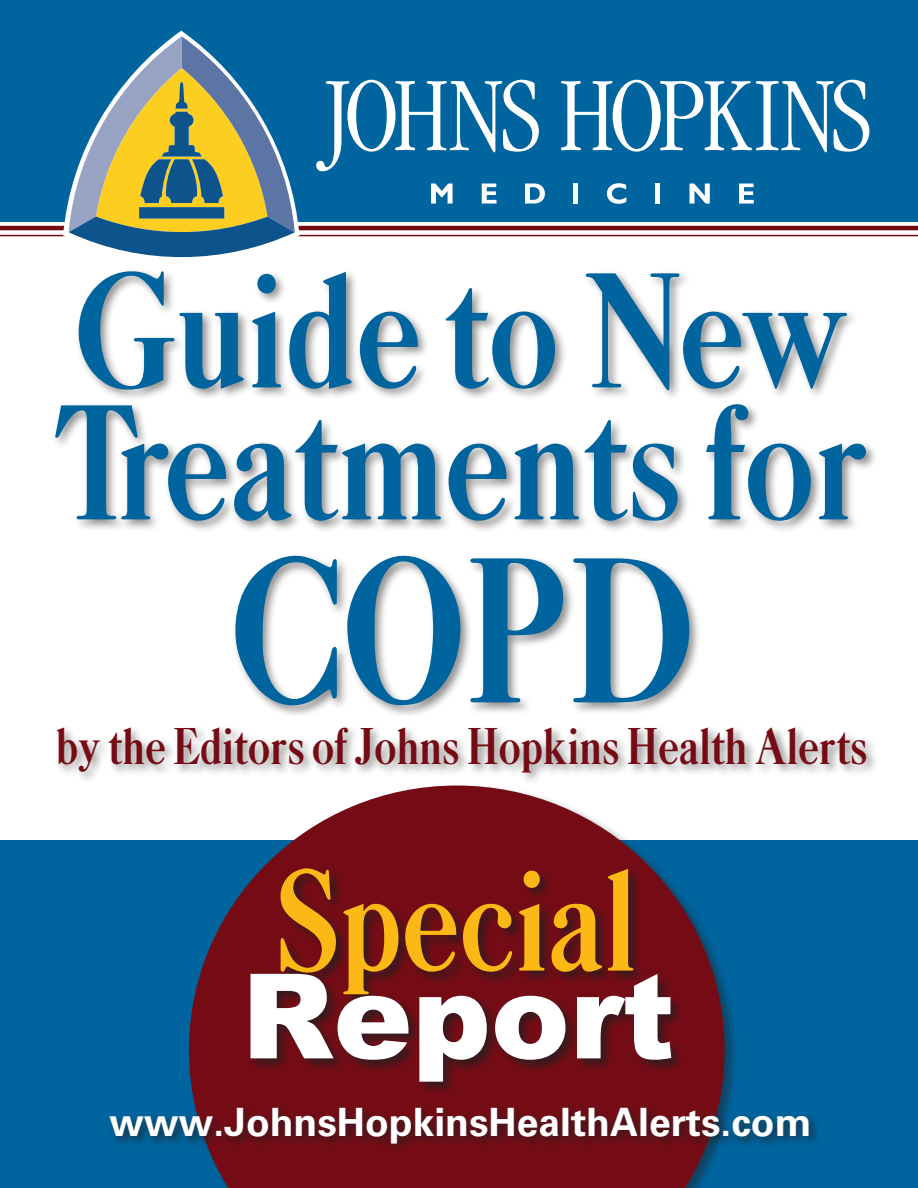
<style>
.page{position:relative;width:918px;height:1188px;background:#fff}
.page>*{position:absolute;margin:0;border:0;box-sizing:border-box;transform-origin:0 0}
.t1{font:700 condensed 180px "OPTI Caslon";color:#00649e}
.t2{font:700 condensed 142.5px "OPTI Caslon";color:#00649e}
.t3{font:700 condensed 125.4px "OPTI Caslon";color:#fcb814}
.t4{font:900 118.05px "Arial";color:#fff}
.t5{font:700 condensed 45px "OPTI Caslon";color:#750c15}
.t6{font:700 39px "Univers";color:#fff}
</style>
<div class="page">
<div style="left:0;top:0;width:918px;height:222px;background:#00649e"></div>
<hr style="left:0;top:226px;width:918px;height:4px;background:#750c15">
<hr style="left:0;top:235px;width:918px;height:1px;background:#750c15">
<svg style="left:69px;top:36px;width:226px;height:222px"></svg>
<svg style="left:431px;top:184px;width:22px;height:20px"></svg>
<svg style="left:482px;top:184px;width:15px;height:20px"></svg>
<svg style="left:525px;top:184px;width:20px;height:20px"></svg>
<div style="left:573px;top:184px;width:5px;height:20px;background:#fff"></div>
<svg style="left:607px;top:183px;width:19px;height:21px"></svg>
<div style="left:655px;top:184px;width:5px;height:20px;background:#fff"></div>
<svg style="left:690px;top:184px;width:20px;height:20px"></svg>
<svg style="left:739px;top:184px;width:15px;height:20px"></svg>
<svg style="left:316px;top:80px;width:223px;height:91px"></svg>
<svg style="left:561px;top:80px;width:308px;height:72px"></svg>
<div style="left:0;top:840px;width:918px;height:348px;background:#00649e"></div>
<div style="left:53px;top:724px;width:825px;height:61px;background:#231f20;opacity:.5"></div>
<div style="left:187px;top:783px;width:552px;height:405px;background:#231f20;opacity:.5"></div>
<svg style="left:189px;top:786px;width:536px;height:402px;fill:#750c15"></svg>
<div style="left:248px;top:866px;width:437px;height:229px;background:#231f20;opacity:.75"></div>
<div style="left:106px;top:1104px;width:715px;height:52px;background:#231f20;opacity:.7"></div>
<div style="left:51px;top:268px;width:827px;height:450px;background:#231f20;opacity:.5"></div>
<p class="t2" style="left:70px;top:232px;width:776px">Guide to New</p>
<p class="t2" style="left:49px;top:364px;width:818px">Treatments for</p>
<p class="t1" style="left:226px;top:506px;width:465px">COPD</p>
<p class="t5" style="left:55px;top:715px;width:813px">by the Editors of Johns Hopkins Health Alerts</p>
<p class="t3" style="left:273px;top:834px;width:362px">Special</p>
<p class="t4" style="left:242px;top:951px;width:435px">Report</p>
<p class="t6" style="left:109px;top:1099px;width:704px">www.JohnsHopkinsHealthAlerts.com</p>
</div>
